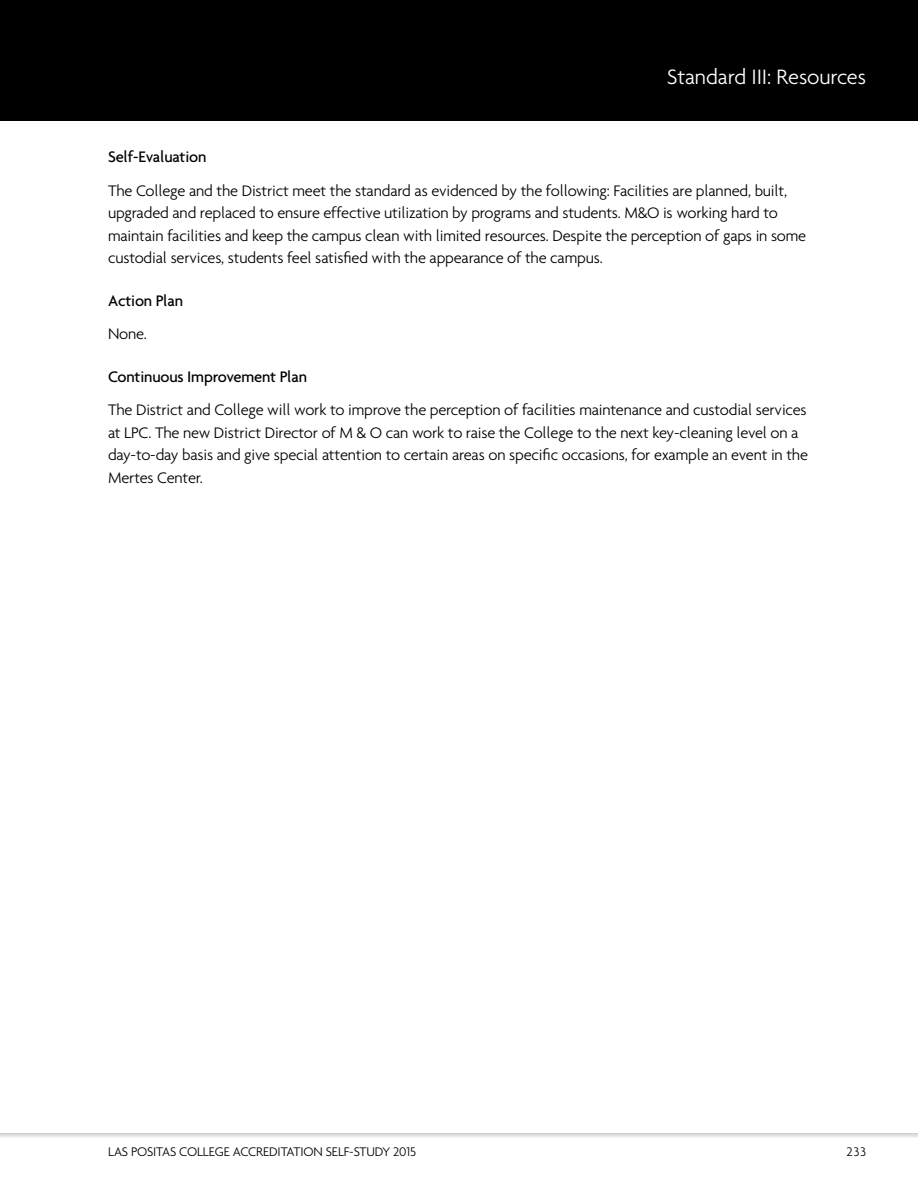
<style>
.page{position:relative;width:918px;height:1188px;background:#fff}
.page>*{position:absolute;margin:0;border:0;box-sizing:border-box;transform-origin:0 0}
.t1{font:300 22.5px "Agenda";letter-spacing:-.005em;color:#fff}
.t2{font:300 16.5px/22.5px "Agenda";letter-spacing:-.01em;color:#000}
.t3{font:500 16.5px "Agenda";letter-spacing:-.01em;color:#000}
.t4{font:300 13.5px "Agenda";letter-spacing:-.01em;color:#000}
</style>
<div class="page">
<div style="left:0;top:0;width:918px;height:122px;background:#000"></div>
<svg style="left:0;top:1133px;width:918px;height:4px;background:#dddedf"></svg>
<h1 class="t1" style="left:667px;top:63px;width:201px">Standard III: Resources</h1>
<p class="t3" style="left:108px;top:147px;width:100px">Self-Evaluation</p>
<p class="t2" style="left:108px;top:179px;width:700px">The College and the District meet the standard as evidenced by the following: Facilities are planned, built, upgraded and replaced to ensure effective utilization by programs and students. M&amp;O is working hard to maintain facilities and keep the campus clean with limited resources. Despite the perception of gaps in some custodial services, students feel satisfied with the appearance of the campus.</p>
<p class="t3" style="left:108px;top:291px;width:77px">Action Plan</p>
<p class="t2" style="left:108px;top:322px;width:41px">None.</p>
<p class="t3" style="left:108px;top:367px;width:201px">Continuous Improvement Plan</p>
<p class="t2" style="left:108px;top:398px;width:702px">The District and College will work to improve the perception of facilities maintenance and custodial services at LPC. The new District Director of M &amp; O can work to raise the College to the next key-cleaning level on a day-to-day basis and give special attention to certain areas on specific occasions, for example an event in the Mertes Center.</p>
<p class="t4" style="left:108px;top:1144px;width:310px">LAS POSITAS COLLEGE ACCREDITATION SELF-STUDY 2015</p>
<p class="t4" style="left:847px;top:1144px;width:21px">233</p>
</div>
